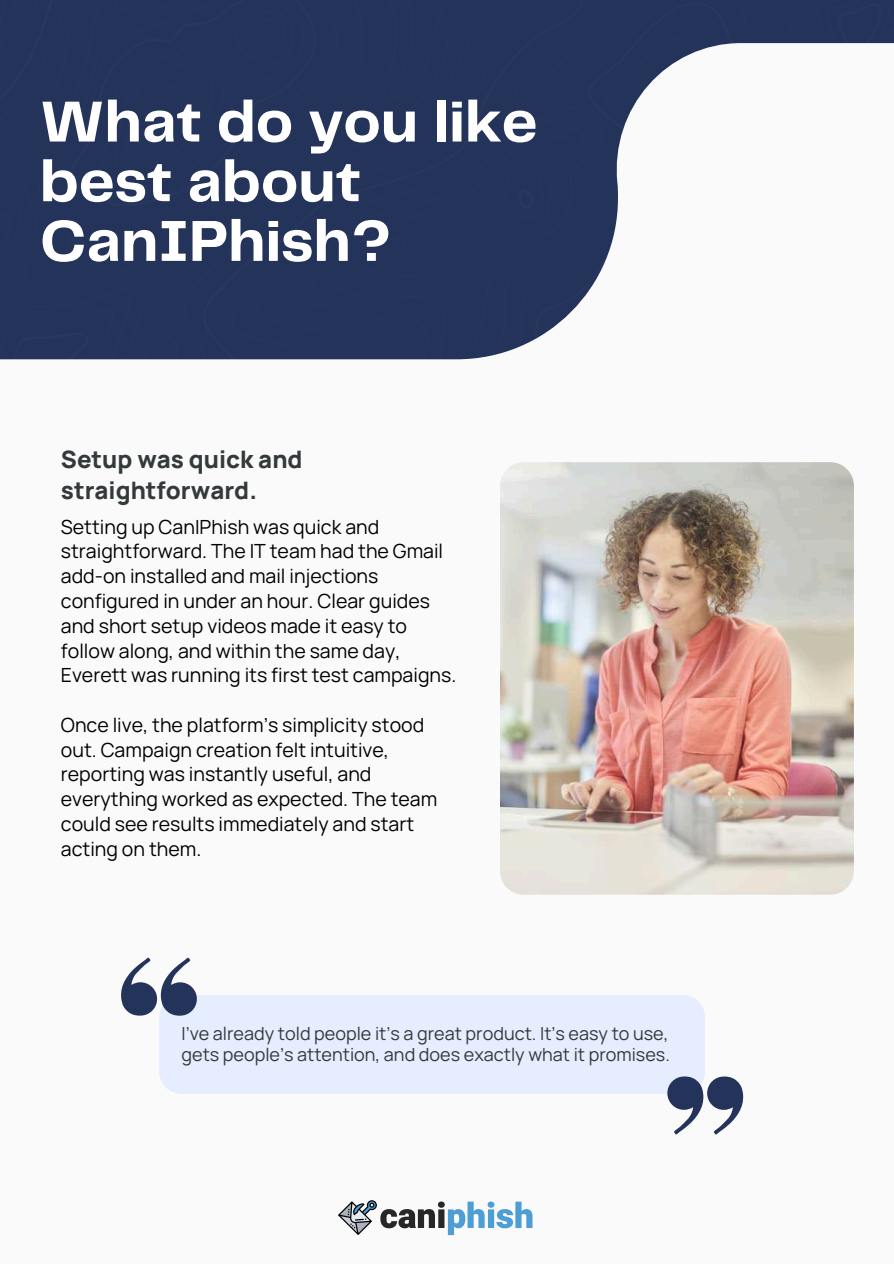
<style>
.page{position:relative;width:894px;height:1264px;background:#fff}
.page>*{position:absolute;margin:0;border:0;box-sizing:border-box;transform-origin:0 0}
.t1{font:700 59.85px/59.7px "Telegraf";color:#fff}
.t2{font:800 24px/30.5px "Manrope";color:#34393b}
.t3{font:19.5px/24.8px "Manrope";color:#000001}
.t4{font:18px/21.5px "Manrope";color:#34393b}
</style>
<div class="page">
<div style="left:0;top:0;width:893px;height:1263px;background:#fafafa"></div>
<img style="left:0;top:0;width:893px;height:360px">
<svg style="left:338px;top:1200px;width:194px;height:35px"></svg>
<img style="left:500px;top:462px;width:353px;height:432px;border-radius:24px">
<div style="left:159px;top:994px;width:546px;height:99px;background:#e5edff"></div>
<svg style="left:121px;top:957px;width:75px;height:58px"></svg>
<svg style="left:667px;top:1076px;width:76px;height:58px"></svg>
<h1 class="t1" style="left:40px;top:92px;width:499px">What do you like best about<br>CanIPhish?</h1>
<p class="t2" style="left:61px;top:442px;width:243px">Setup was quick and straightforward.</p>
<p class="t3" style="left:61px;top:513px;width:397px">Setting up CanIPhish was quick and straightforward. The IT team had the Gmail add-on installed and mail injections configured in under an hour. Clear guides and short setup videos made it easy to follow along, and within the same day, Everett was running its first test campaigns.</p>
<p class="t3" style="left:61px;top:711px;width:378px">Once live, the platform’s simplicity stood out. Campaign creation felt intuitive, reporting was instantly useful, and everything worked as expected. The team could see results immediately and start acting on them.</p>
<p class="t4" style="left:181px;top:1021px;width:490px">I’ve already told people it’s a great product. It’s easy to use, gets people’s attention, and does exactly what it promises.</p>
</div>
